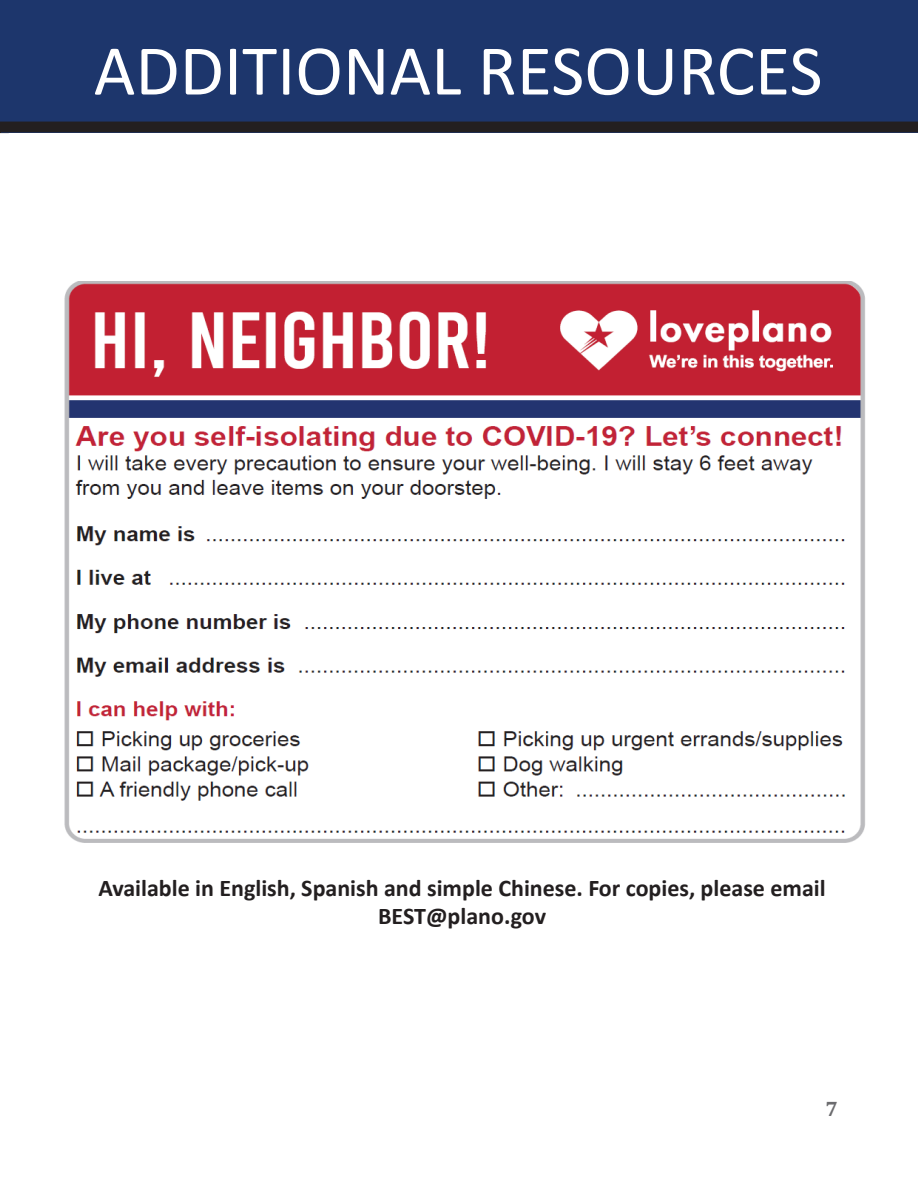
<style>
.page{position:relative;width:918px;height:1188px;background:#fff}
.page>*{position:absolute;margin:0;border:0;box-sizing:border-box;transform-origin:0 0}
.t1{font:72px "Calibri";color:#fff}
.t2{font:700 24px/28.8px "Calibri";color:#231f20;text-align:center}
.t3{font:700 21px "Cambria";color:#6b6b6e}
</style>
<div class="page">
<hr style="left:0;top:1px;width:2px;height:132px;background:#1d366c">
<div style="left:1px;top:0;width:917px;height:132px;background:#1d366c"></div>
<svg style="left:0;top:122px;width:918px;height:11px;background:#222024"></svg>
<img style="left:64px;top:281px;width:801px;height:562px">
<p class="t1" style="left:94px;top:21px;width:730px">ADDITIONAL RESOURCES</p>
<p class="t2" style="left:98px;top:873px;width:729px">Available in English, Spanish and simple Chinese. For copies, please email<br>BEST@plano.gov</p>
<p class="t3" style="left:826px;top:1094px;width:14px">7</p>
</div>
